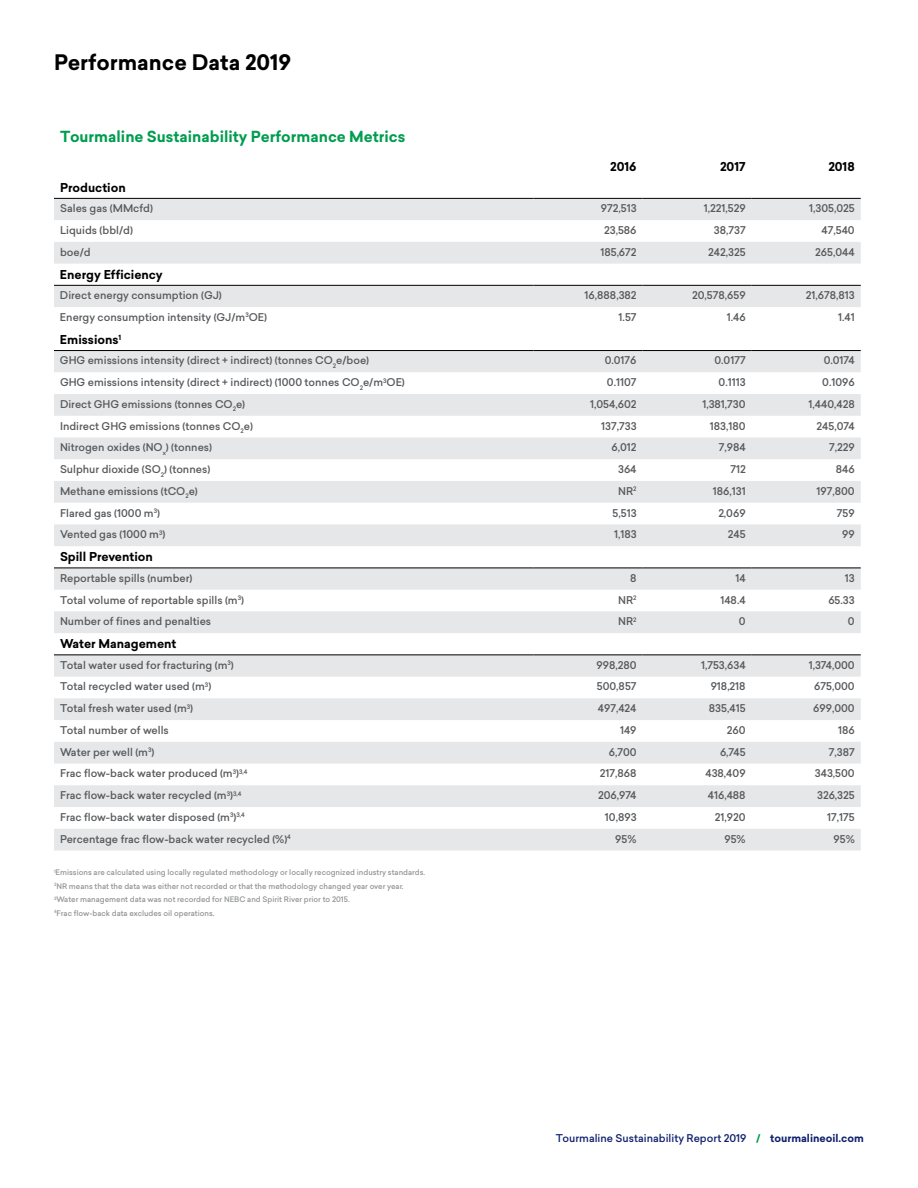
<style>
.page{position:relative;width:918px;height:1188px;background:#fff}
.page>*{position:absolute;margin:0;border:0;box-sizing:border-box;transform-origin:0 0}
.t1{font:700 21px "Sailec";color:#000}
.t2{font:700 15px "Sailec";color:#009d4f}
.t3{font:700 12px "Sailec";color:#000}
.t4{font:500 10.5px "Sailec";color:#58595b}
.t5{font:500 10.5px "Sailec";color:#0f206c}
.t6{font:500 7.5px/13.5px "Sailec";color:#939598}
.s1{font-weight:700;color:#009d4f}
.s2{font-weight:700}
</style>
<div class="page">
<svg style="left:54px;top:199px;width:807px;height:651px"></svg>
<div style="left:54px;top:611px;width:807px;height:22px;background:#e6e7e8"></div>
<hr style="left:54px;top:198px;width:480px;height:1px;background:#000">
<hr style="left:534px;top:198px;width:109px;height:1px;background:#000">
<hr style="left:643px;top:198px;width:109px;height:1px;background:#000">
<hr style="left:752px;top:198px;width:109px;height:1px;background:#000">
<hr style="left:54px;top:285px;width:480px;height:1px;background:#000">
<hr style="left:534px;top:285px;width:109px;height:1px;background:#000">
<hr style="left:643px;top:285px;width:109px;height:1px;background:#000">
<hr style="left:752px;top:285px;width:109px;height:1px;background:#000">
<hr style="left:54px;top:350px;width:480px;height:1px;background:#000">
<hr style="left:534px;top:350px;width:109px;height:1px;background:#000">
<hr style="left:643px;top:350px;width:109px;height:1px;background:#000">
<hr style="left:752px;top:350px;width:109px;height:1px;background:#000">
<hr style="left:54px;top:655px;width:480px;height:1px;background:#000">
<hr style="left:534px;top:655px;width:109px;height:1px;background:#000">
<hr style="left:643px;top:655px;width:109px;height:1px;background:#000">
<hr style="left:752px;top:655px;width:109px;height:1px;background:#000">
<hr style="left:54px;top:568px;width:480px;height:1px;background:#000">
<hr style="left:534px;top:568px;width:109px;height:1px;background:#000">
<hr style="left:643px;top:568px;width:109px;height:1px;background:#000">
<hr style="left:752px;top:568px;width:109px;height:1px;background:#000">
<h1 class="t1" style="left:54px;top:47px;width:239px">Performance Data 2019</h1>
<h2 class="t2" style="left:60px;top:126px;width:347px">Tourmaline Sustainability Performance Metrics</h2>
<p class="t3" style="left:610px;top:158px;width:28px">2016</p>
<p class="t3" style="left:720px;top:158px;width:27px">2017</p>
<p class="t3" style="left:828px;top:158px;width:28px">2018</p>
<p class="t3" style="left:60px;top:179px;width:67px">Production</p>
<p class="t4" style="left:60px;top:201px;width:94px">Sales gas (MMcfd)</p>
<p class="t4" style="left:601px;top:201px;width:37px">972,513</p>
<p class="t4" style="left:704px;top:201px;width:43px">1,221,529</p>
<p class="t4" style="left:809px;top:201px;width:47px">1,305,025</p>
<p class="t4" style="left:60px;top:223px;width:74px">Liquids (bbl/d)</p>
<p class="t4" style="left:604px;top:223px;width:34px">23,586</p>
<p class="t4" style="left:714px;top:223px;width:33px">38,737</p>
<p class="t4" style="left:821px;top:223px;width:35px">47,540</p>
<p class="t4" style="left:60px;top:244px;width:32px">boe/d</p>
<p class="t4" style="left:600px;top:244px;width:38px">185,672</p>
<p class="t4" style="left:708px;top:244px;width:39px">242,325</p>
<p class="t4" style="left:815px;top:244px;width:41px">265,044</p>
<p class="t3" style="left:60px;top:266px;width:104px">Energy Efficiency</p>
<p class="t4" style="left:60px;top:288px;width:163px">Direct energy consumption (GJ)</p>
<p class="t4" style="left:585px;top:288px;width:53px">16,888,382</p>
<p class="t4" style="left:692px;top:288px;width:55px">20,578,659</p>
<p class="t4" style="left:806px;top:288px;width:50px">21,678,813</p>
<p class="t4" style="left:60px;top:310px;width:209px">Energy consumption intensity (GJ/m<sup>3</sup>OE)</p>
<p class="t4" style="left:619px;top:310px;width:19px">1.57</p>
<p class="t4" style="left:727px;top:310px;width:20px">1.46</p>
<p class="t4" style="left:838px;top:310px;width:18px">1.41</p>
<p class="t3" style="left:60px;top:331px;width:63px">Emissions<sup>1</sup></p>
<p class="t4" style="left:60px;top:353px;width:311px">GHG emissions intensity (direct + indirect) (tonnes CO<sub>2</sub>e/boe)</p>
<p class="t4" style="left:605px;top:353px;width:33px">0.0176</p>
<p class="t4" style="left:714px;top:353px;width:33px">0.0177</p>
<p class="t4" style="left:824px;top:353px;width:33px">0.0174</p>
<p class="t4" style="left:60px;top:375px;width:346px">GHG emissions intensity (direct + indirect) (1000 tonnes CO<sub>2</sub>e/m<sup>3</sup>OE)</p>
<p class="t4" style="left:607px;top:375px;width:31px">0.1107</p>
<p class="t4" style="left:719px;top:375px;width:29px">0.1113</p>
<p class="t4" style="left:822px;top:375px;width:34px">0.1096</p>
<p class="t4" style="left:60px;top:397px;width:187px">Direct GHG emissions (tonnes CO<sub>2</sub>e)</p>
<p class="t4" style="left:590px;top:397px;width:48px">1,054,602</p>
<p class="t4" style="left:702px;top:397px;width:45px">1,381,730</p>
<p class="t4" style="left:808px;top:397px;width:48px">1,440,428</p>
<p class="t4" style="left:60px;top:418px;width:194px">Indirect GHG emissions (tonnes CO<sub>2</sub>e)</p>
<p class="t4" style="left:601px;top:418px;width:37px">137,733</p>
<p class="t4" style="left:710px;top:418px;width:37px">183,180</p>
<p class="t4" style="left:817px;top:418px;width:40px">245,074</p>
<p class="t4" style="left:60px;top:440px;width:154px">Nitrogen oxides (NO<sub>x</sub>) (tonnes)</p>
<p class="t4" style="left:612px;top:440px;width:27px">6,012</p>
<p class="t4" style="left:719px;top:440px;width:28px">7,984</p>
<p class="t4" style="left:829px;top:440px;width:27px">7,229</p>
<p class="t4" style="left:60px;top:462px;width:152px">Sulphur dioxide (SO<sub>2</sub>) (tonnes)</p>
<p class="t4" style="left:618px;top:462px;width:20px">364</p>
<p class="t4" style="left:730px;top:462px;width:17px">712</p>
<p class="t4" style="left:836px;top:462px;width:20px">846</p>
<p class="t4" style="left:60px;top:484px;width:139px">Methane emissions (tCO<sub>2</sub>e)</p>
<p class="t4" style="left:618px;top:484px;width:20px">NR<sup>2</sup></p>
<p class="t4" style="left:713px;top:484px;width:34px">186,131</p>
<p class="t4" style="left:817px;top:484px;width:40px">197,800</p>
<p class="t4" style="left:60px;top:505px;width:102px">Flared gas (1000 m<sup>3</sup>)</p>
<p class="t4" style="left:613px;top:505px;width:26px">5,513</p>
<p class="t4" style="left:718px;top:505px;width:29px">2,069</p>
<p class="t4" style="left:837px;top:505px;width:19px">759</p>
<p class="t4" style="left:60px;top:527px;width:107px">Vented gas (1000 m<sup>3</sup>)</p>
<p class="t4" style="left:614px;top:527px;width:24px">1,183</p>
<p class="t4" style="left:728px;top:527px;width:19px">245</p>
<p class="t4" style="left:842px;top:527px;width:14px">99</p>
<p class="t3" style="left:60px;top:548px;width:94px">Spill Prevention</p>
<p class="t4" style="left:60px;top:571px;width:134px">Reportable spills (number)</p>
<p class="t4" style="left:630px;top:571px;width:8px">8</p>
<p class="t4" style="left:735px;top:571px;width:12px">14</p>
<p class="t4" style="left:845px;top:571px;width:11px">13</p>
<p class="t4" style="left:60px;top:592px;width:186px">Total volume of reportable spills (m<sup>3</sup>)</p>
<p class="t4" style="left:618px;top:592px;width:20px">NR<sup>2</sup></p>
<p class="t4" style="left:720px;top:592px;width:27px">148.4</p>
<p class="t4" style="left:828px;top:592px;width:28px">65.33</p>
<p class="t4" style="left:60px;top:614px;width:153px">Number of fines and penalties</p>
<p class="t4" style="left:618px;top:614px;width:20px">NR<sup>2</sup></p>
<p class="t4" style="left:739px;top:614px;width:8px">0</p>
<p class="t4" style="left:848px;top:614px;width:8px">0</p>
<p class="t3" style="left:60px;top:635px;width:118px">Water Management</p>
<p class="t4" style="left:60px;top:658px;width:175px">Total water used for fracturing (m<sup>3</sup>)</p>
<p class="t4" style="left:597px;top:658px;width:42px">998,280</p>
<p class="t4" style="left:701px;top:658px;width:46px">1,753,634</p>
<p class="t4" style="left:809px;top:658px;width:48px">1,374,000</p>
<p class="t4" style="left:60px;top:679px;width:153px">Total recycled water used (m<sup>3</sup>)</p>
<p class="t4" style="left:597px;top:679px;width:41px">500,857</p>
<p class="t4" style="left:711px;top:679px;width:36px">918,218</p>
<p class="t4" style="left:814px;top:679px;width:42px">675,000</p>
<p class="t4" style="left:60px;top:701px;width:135px">Total fresh water used (m<sup>3</sup>)</p>
<p class="t4" style="left:598px;top:701px;width:40px">497,424</p>
<p class="t4" style="left:709px;top:701px;width:38px">835,415</p>
<p class="t4" style="left:813px;top:701px;width:43px">699,000</p>
<p class="t4" style="left:60px;top:723px;width:110px">Total number of wells</p>
<p class="t4" style="left:620px;top:723px;width:18px">149</p>
<p class="t4" style="left:727px;top:723px;width:20px">260</p>
<p class="t4" style="left:838px;top:723px;width:18px">186</p>
<p class="t4" style="left:60px;top:744px;width:96px">Water per well (m<sup>3</sup>)</p>
<p class="t4" style="left:609px;top:744px;width:29px">6,700</p>
<p class="t4" style="left:720px;top:744px;width:27px">6,745</p>
<p class="t4" style="left:829px;top:744px;width:27px">7,387</p>
<p class="t4" style="left:60px;top:766px;width:189px">Frac flow-back water produced (m<sup>3</sup>)<sup>3,4</sup></p>
<p class="t4" style="left:600px;top:766px;width:38px">217,868</p>
<p class="t4" style="left:705px;top:766px;width:42px">438,409</p>
<p class="t4" style="left:815px;top:766px;width:41px">343,500</p>
<p class="t4" style="left:60px;top:788px;width:183px">Frac flow-back water recycled (m<sup>3</sup>)<sup>3,4</sup></p>
<p class="t4" style="left:598px;top:788px;width:40px">206,974</p>
<p class="t4" style="left:708px;top:788px;width:39px">416,488</p>
<p class="t4" style="left:817px;top:788px;width:39px">326,325</p>
<p class="t4" style="left:60px;top:810px;width:186px">Frac flow-back water disposed (m<sup>3</sup>)<sup>3,4</sup></p>
<p class="t4" style="left:605px;top:810px;width:33px">10,893</p>
<p class="t4" style="left:715px;top:810px;width:32px">21,920</p>
<p class="t4" style="left:827px;top:810px;width:29px">17,175</p>
<p class="t4" style="left:60px;top:831px;width:232px">Percentage frac flow-back water recycled (%)<sup>4</sup></p>
<p class="t4" style="left:615px;top:831px;width:23px">95%</p>
<p class="t4" style="left:724px;top:831px;width:23px">95%</p>
<p class="t4" style="left:833px;top:831px;width:23px">95%</p>
<p class="t6" style="left:54px;top:866px;width:373px"><sup>1</sup>Emissions are calculated using locally regulated methodology or locally recognized industry standards.<br><sup>2</sup>NR means that the data was either not recorded or that the methodology changed year over year.<br><sup>3</sup>Water management data was not recorded for NEBC and Spirit River prior to 2015.<br><sup>4</sup>Frac flow-back data excludes oil operations.</p>
<p class="t5" style="left:556px;top:1131px;width:310px">Tourmaline Sustainability Report 2019 <span class="s1">/</span> <span class="s2">tourmalineoil.com</span></p>
</div>
